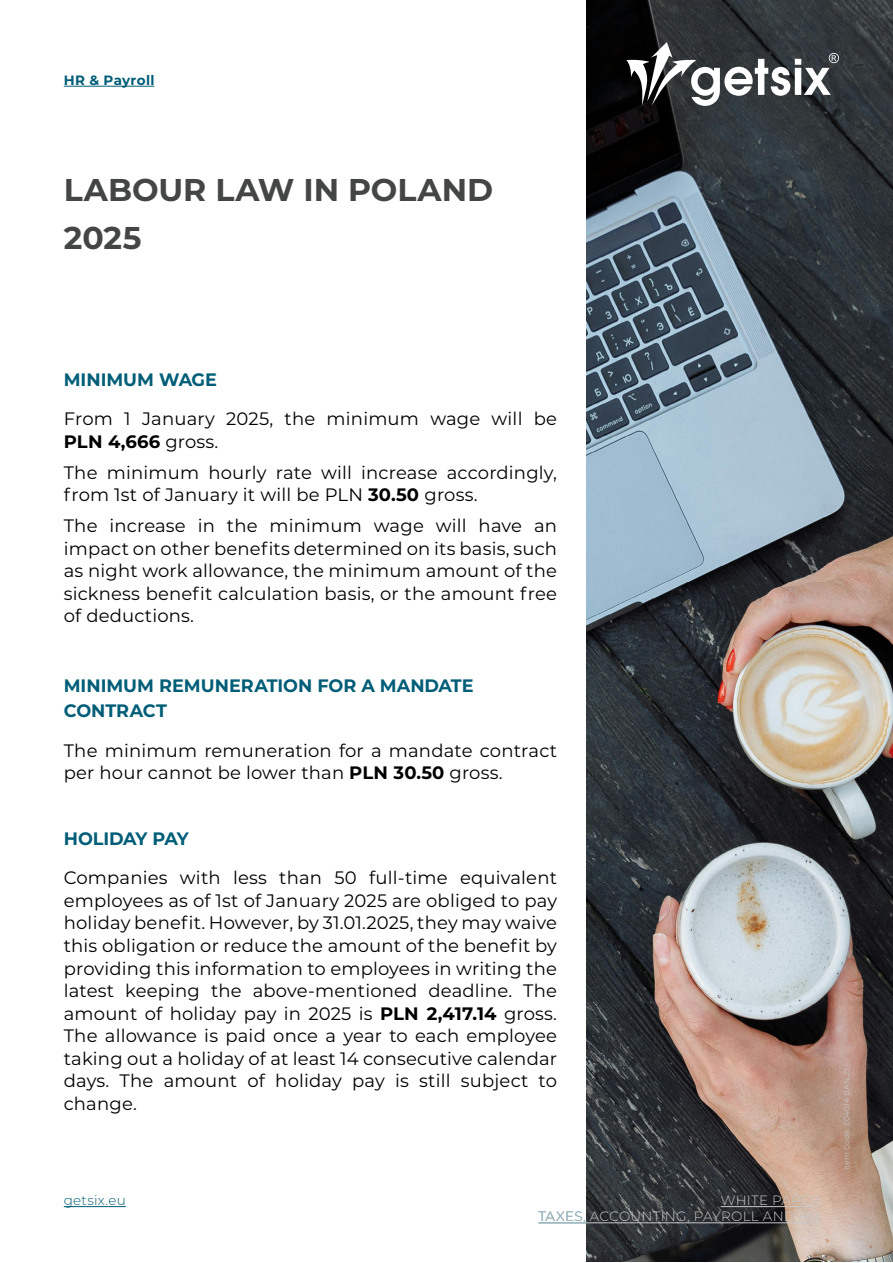
<style>
.page{position:relative;width:893px;height:1263px;background:#fff}
.page>*{position:absolute;margin:0;border:0;box-sizing:border-box;transform-origin:0 0}
.t1{font:700 31.5px/48px "Montserrat";color:#434644}
.t2{font:18px/22.5px "Montserrat";letter-spacing:.01em;color:#000}
.t3{font:700 18px/25.5px "Montserrat";color:#005d77}
.t4{font:700 18px "Montserrat";letter-spacing:-.02em;color:#005d77}
.t5{font:300 13.5px/16.2px "Montserrat";letter-spacing:.015em;color:#c7c8ca;text-align:right}
.t6{font:700 13.5px "Montserrat";letter-spacing:.02em;color:#005d77}
.t7{font:300 13.5px "Montserrat";letter-spacing:.02em;color:#005d77}
.t8{font:7.5px "Montserrat";letter-spacing:.015em;color:#c7c8ca}
.s1{font-weight:700}
</style>
<div class="page">
<hr style="left:64px;top:86px;width:90px;height:1px;background:#005d77">
<hr style="left:64px;top:1206px;width:45px;height:1px;background:#005d77">
<svg style="left:109px;top:1206px;width:17px;height:1px"></svg>
<img style="left:587px;top:0;width:306px;height:1262px">
<hr style="left:721px;top:1206px;width:99px;height:1px;background:#c7c8ca">
<hr style="left:539px;top:1222px;width:281px;height:1px;background:#c7c8ca">
<svg style="left:626px;top:42px;width:213px;height:64px"></svg>
<p class="t6" style="left:64px;top:70px;width:92px">HR &amp; Payroll</p>
<h1 class="t1" style="left:64px;top:164px;width:431px">LABOUR LAW IN POLAND<br>2025</h1>
<p class="t3" style="left:64px;top:366px;width:155px">MINIMUM WAGE</p>
<p class="t2" style="left:64px;top:407px;width:495px">From 1 January 2025, the minimum wage will be<br><span class="s1">PLN 4,666</span> gross.</p>
<p class="t2" style="left:64px;top:460px;width:495px">The minimum hourly rate will increase accordingly, from 1st of January it will be PLN <span class="s1">30.50</span> gross.</p>
<p class="t2" style="left:64px;top:514px;width:495px;text-align:justify">The increase in the minimum wage will have an impact on other benefits determined on its basis, such as night work allowance, the minimum amount of the sickness benefit calculation basis, or the amount free of deductions.</p>
<p class="t3" style="left:64px;top:672px;width:411px">MINIMUM REMUNERATION FOR A MANDATE<br>CONTRACT</p>
<p class="t2" style="left:64px;top:739px;width:495px">The minimum remuneration for a mandate contract per hour cannot be lower than <span class="s1">PLN 30.50</span> gross.</p>
<p class="t4" style="left:64px;top:825px;width:126px">HOLIDAY PAY</p>
<p class="t2" style="left:64px;top:866px;width:495px;text-align:justify">Companies with less than 50 full-time equivalent employees as of 1st of January 2025 are obliged to pay holiday benefit. However, by 31.01.2025, they may waive this obligation or reduce the amount of the benefit by providing this information to employees in writing the latest keeping the above-mentioned deadline. The amount of holiday pay in 2025 is <span class="s1">PLN 2,417.14</span> gross.<br>The allowance is paid once a year to each employee taking out a holiday of at least 14 consecutive calendar days. The amount of holiday pay is still subject to change.</p>
<p class="t7" style="left:64px;top:1191px;width:64px">getsix.eu</p>
<p class="t5" style="left:539px;top:1192px;width:283px">WHITE PAPER<br>TAXES, ACCOUNTING, PAYROLL AND HR</p>
<p class="t8" style="left:842px;top:1170px;width:107px;rotate:-90deg">Item Code: E04014 (JAN.25)</p>
</div>
